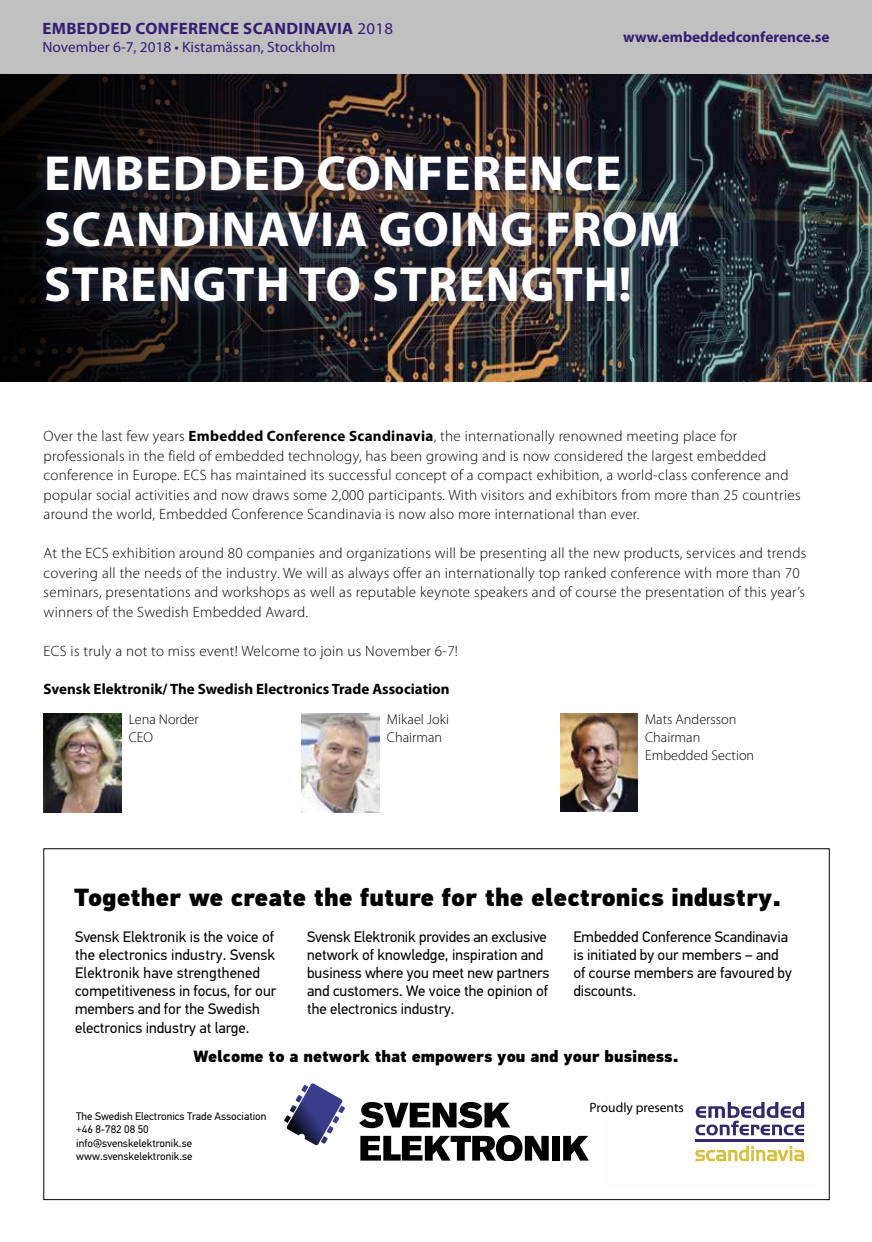
<style>
.page{position:relative;width:872px;height:1242px;background:#fff}
.page>*{position:absolute;margin:0;border:0;box-sizing:border-box;transform-origin:0 0}
.t1{font:700 49.5px/55.5px "Myriad Pro";letter-spacing:.02em;color:#fff}
.t2{font:900 24.9px "PF Din Text Pro";color:#000}
.t3{font:700 16.5px "Myriad Pro";letter-spacing:.02em;color:#351d73}
.t4{font:900 16.35px "PF Din Text Pro";color:#000}
.t5{font:15.15px/18.3px "PF Din Text Pro";color:#000}
.t6{font:300 15px/19.5px "Myriad Pro";letter-spacing:.02em;color:#000}
.t7{font:700 15px "Myriad Pro";color:#000}
.t8{font:15px "Myriad Pro";color:#351d73}
.t9{font:700 15px "Myriad Pro";color:#351d73}
.t10{font:300 14.25px/18px "Myriad Pro";color:#000}
.t11{font:13.5px "Myriad Pro";color:#000}
.t12{font:11.1px/13.2px "PF Din Text Pro";color:#000}
.s1{font-weight:400}
.s2{font-weight:700}
</style>
<div class="page">
<img style="left:755px;top:73px;width:117px;height:308px">
<img style="left:0;top:73px;width:755px;height:308px">
<div style="left:0;top:0;width:872px;height:73px;background:#c0c0c0"></div>
<img style="left:44px;top:714px;width:77px;height:98px">
<img style="left:302px;top:714px;width:77px;height:98px">
<img style="left:560px;top:714px;width:77px;height:97px">
<div style="left:30px;top:140px;width:668px;height:182px;background:#333d69;opacity:.75"></div>
<svg style="left:359px;top:1102px;width:151px;height:26px"></svg>
<svg style="left:360px;top:1135px;width:189px;height:26px"></svg>
<div style="left:552px;top:1135px;width:8px;height:25px;background:#000"></div>
<svg style="left:563px;top:1136px;width:26px;height:24px"></svg>
<svg style="left:284px;top:1083px;width:61px;height:62px"></svg>
<svg style="left:695px;top:1102px;width:109px;height:33px"></svg>
<svg style="left:695px;top:1145px;width:109px;height:16px"></svg>
<hr style="left:695px;top:1139px;width:109px;height:3px;background:#35276b">
<p class="t3" style="left:43px;top:18px;width:352px">EMBEDDED CONFERENCE SCANDINAVIA <span class="s1">2018</span></p>
<p class="t8" style="left:43px;top:38px;width:295px">November 6-7, 2018 • Kistamässan, Stockholm</p>
<p class="t9" style="left:623px;top:27px;width:208px">www.embeddedconference.se</p>
<h1 class="t1" style="left:44px;top:144px;width:638px">EMBEDDED CONFERENCE<br>SCANDINAVIA GOING FROM<br>STRENGTH TO STRENGTH!</h1>
<p class="t6" style="left:44px;top:426px;width:758px">Over the last few years <span class="s2">Embedded Conference Scandinavia</span>, the internationally renowned meeting place for professionals in the field of embedded technology, has been growing and is now considered the largest embedded conference in Europe. ECS has maintained its successful concept of a compact exhibition, a world-class conference and popular social activities and now draws some 2,000 participants. With visitors and exhibitors from more than 25 countries around the world, Embedded Conference Scandinavia is now also more international than ever.</p>
<p class="t6" style="left:44px;top:543px;width:764px">At the ECS exhibition around 80 companies and organizations will be presenting all the new products, services and trends covering all the needs of the industry. We will as always offer an internationally top ranked conference with more than 70 seminars, presentations and workshops as well as reputable keynote speakers and of course the presentation of this year’s winners of the Swedish Embedded Award.</p>
<p class="t6" style="left:44px;top:641px;width:416px">ECS is truly a not to miss event! Welcome to join us November 6-7!</p>
<p class="t7" style="left:44px;top:679px;width:408px">Svensk Elektronik/ The Swedish Electronics Trade Association</p>
<p class="t10" style="left:129px;top:711px;width:71px">Lena Norder<br>CEO</p>
<p class="t10" style="left:387px;top:711px;width:64px">Mikael Joki<br>Chairman</p>
<p class="t10" style="left:645px;top:711px;width:111px">Mats Andersson<br>Chairman<br>Embedded Section</p>
<h2 class="t2" style="left:74px;top:881px;width:708px">Together we create the future for the electronics industry.</h2>
<p class="t5" style="left:75px;top:927px;width:203px">Svensk Elektronik is the voice of the electronics industry. Svensk<br>Elektronik have strengthened competitiveness in focus, for our members and for the Swedish electronics industry at large.</p>
<p class="t5" style="left:307px;top:927px;width:244px">Svensk Elektronik provides an exclusive network of knowledge, inspiration and business where you meet new partners and customers. We voice the opinion of the electronics industry.</p>
<p class="t5" style="left:573px;top:927px;width:220px">Embedded Conference Scandinavia is initiated by our members – and of course members are favoured by discounts.</p>
<p class="t4" style="left:193px;top:1046px;width:486px">Welcome to a network that empowers you and your business.</p>
<p class="t11" style="left:589px;top:1099px;width:96px">Proudly presents</p>
<p class="t12" style="left:76px;top:1109px;width:192px">The Swedish Electronics Trade Association +46 8-782 08 50 info@svenskelektronik.se www.svenskelektronik.se</p>
</div>
